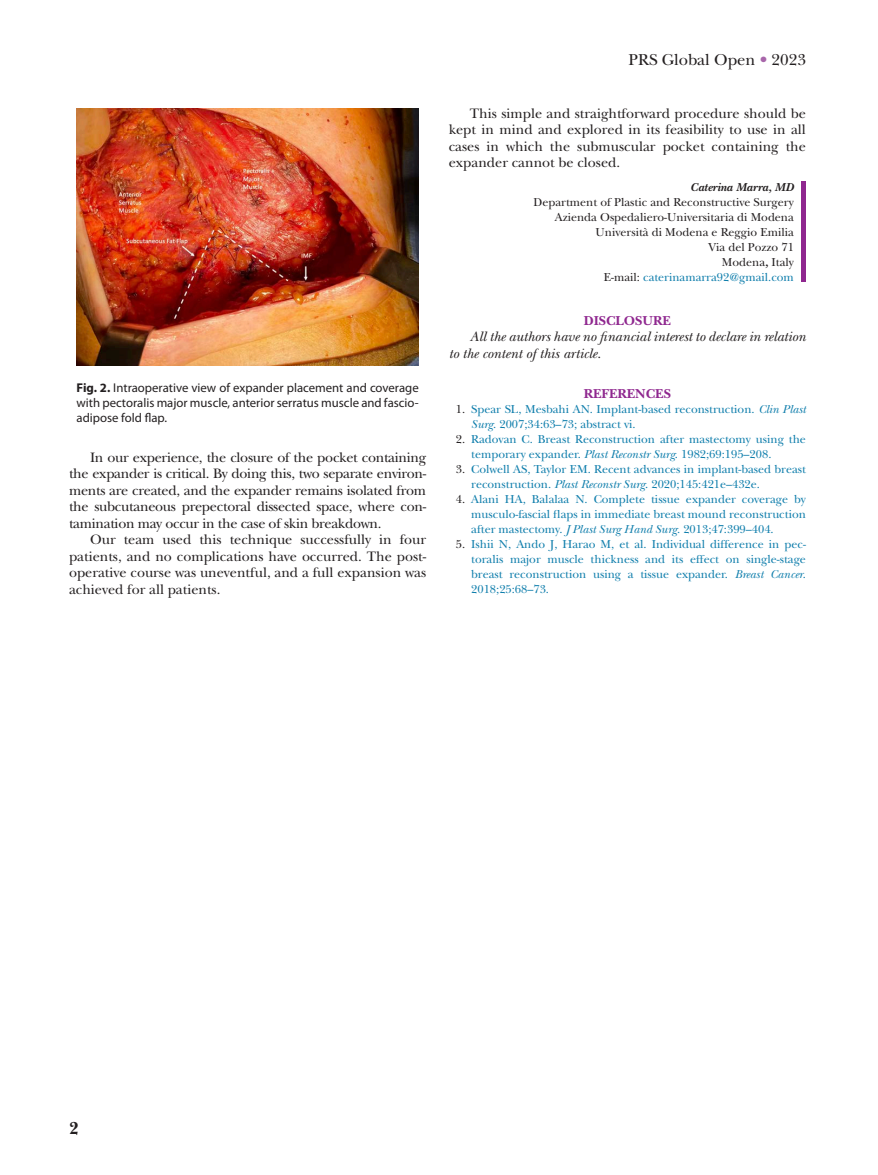
<style>
.page{position:relative;width:878px;height:1175px;background:#fff}
.page>*{position:absolute;margin:0;border:0;box-sizing:border-box;transform-origin:0 0}
.t1{font:700 18px "New Baskerville Std";color:#231f20}
.t2{font:16.5px "New Baskerville Std";color:#231f20}
.t3{font:14.25px/16.5px "New Baskerville Std";color:#231f20;text-align:justify}
.t4{font:italic 14.25px/16.5px "New Baskerville Std";color:#231f20}
.t5{font:700 13.5px "New Baskerville Std";color:#8f278f}
.t6{font:12.75px/15px "Myriad Pro";color:#231f20;text-align:justify}
.t7{font:12px/15px "New Baskerville Std";color:#0f7eac}
.t8{font:12px/15px "New Baskerville Std";color:#231f20;text-align:right}
.t9{font:italic 700 12px "New Baskerville Std";color:#231f20}
.s1{font-weight:700}
.s2{color:#a866aa}
.s3{font-weight:700;font-style:italic}
.s4{color:#0f7eac}
.s5{color:#231f20}
.s6{font-style:italic}
</style>
<div class="page">
<div style="left:801px;top:182px;width:5px;height:15px;background:#8f278f"></div>
<div style="left:801px;top:197px;width:5px;height:15px;background:#8f278f"></div>
<div style="left:801px;top:212px;width:5px;height:15px;background:#8f278f"></div>
<div style="left:801px;top:227px;width:5px;height:15px;background:#8f278f"></div>
<div style="left:801px;top:242px;width:5px;height:15px;background:#8f278f"></div>
<div style="left:801px;top:257px;width:5px;height:15px;background:#8f278f"></div>
<div style="left:801px;top:266px;width:5px;height:16px;background:#8f278f"></div>
<img style="left:76px;top:108px;width:342px;height:258px">
<p class="t6" style="left:76px;top:380px;width:344px"><span class="s1">Fig. 2.</span> I ntraoperative view of expander placement and coverage with pectoralis major muscle, anterior serratus muscle and fascio&shy;adipose fold flap.</p>
<p class="t3" style="left:69px;top:449px;width:359px;text-indent:21px">In our experience, the closure of the pocket containing the expander is critical. By doing this, two separate environ&shy;ments are created, and the expander remains isolated from the subcutaneous prepectoral dissected space, where con&shy;tamination may occur in the case of skin breakdown.</p>
<p class="t3" style="left:69px;top:531px;width:359px;text-indent:21px">Our team used this technique successfully in four patients, and no complications have occurred. The post&shy;operative course was uneventful, and a full expansion was achieved for all patients.</p>
<h2 class="t2" style="left:628px;top:50px;width:179px">PRS Global Open <span class="s2">•</span> 2023</h2>
<p class="t3" style="left:448px;top:105px;width:359px;text-indent:21px">This simple and straightforward procedure should be kept in mind and explored in its feasibility to use in all cases in which the submuscular pocket containing the expander cannot be closed.</p>
<p class="t9" style="left:690px;top:180px;width:105px">Caterina Marra, MD</p>
<p class="t8" style="left:533px;top:195px;width:262px">Department of Plastic and Reconstructive Surgery Azienda Ospedaliero-Universitaria di Modena Università di Modena e Reggio Emilia<br>Via del Pozzo 71<br>Modena<span class="s3">,</span> Italy<br>E-mail: <span class="s4">caterinamarra92@gmail.com</span></p>
<p class="t5" style="left:583px;top:312px;width:89px">DISCLOSURE</p>
<p class="t4" style="left:448px;top:328px;width:358px;text-indent:21px">All the authors have no financial interest to declare in relation to the content of this article.</p>
<p class="t5" style="left:583px;top:386px;width:89px">REFERENCES</p>
<p class="t7" style="left:471px;top:402px;width:336px;text-indent:-15px"><span class="s5">1.</span> Spear SL, Mesbahi AN. Implant-based reconstruction. <span class="s6">Clin Plast<br>Surg</span>. 2007;34:63–73; abstract vi.</p>
<p class="t7" style="left:471px;top:432px;width:336px;text-indent:-15px"><span class="s5">2.</span> Radovan C. Breast Reconstruction after mastectomy using the temporary expander. <span class="s6">Plast Reconstr Surg</span>. 1982;69:195–208.</p>
<p class="t7" style="left:471px;top:462px;width:336px;text-indent:-15px"><span class="s5">3.</span> Colwell AS, Taylor EM. Recent advances in implant-based breast reconstruction. <span class="s6">Plast Reconstr Surg</span>. 2020;145:421e–432e.</p>
<p class="t7" style="left:471px;top:492px;width:336px;text-align:justify;text-indent:-15px"><span class="s5">4.</span> Alani HA, Balalaa N. Complete tissue expander coverage by musculo-fascial flaps in immediate breast mound reconstruction after mastectomy. <span class="s6">J Plast Surg Hand Surg</span>. 2013;47:399–404.</p>
<p class="t7" style="left:471px;top:537px;width:336px;text-align:justify;text-indent:-15px"><span class="s5">5.</span> Ishii N, Ando J, Harao M, et al. Individual difference in pec&shy;toralis major muscle thickness and its effect on single-stage breast reconstruction using a tissue expander. <span class="s6">Breast Cancer</span>.<br>2018;25:68–73.</p>
<h1 class="t1" style="left:69px;top:1118px;width:11px">2</h1>
</div>
